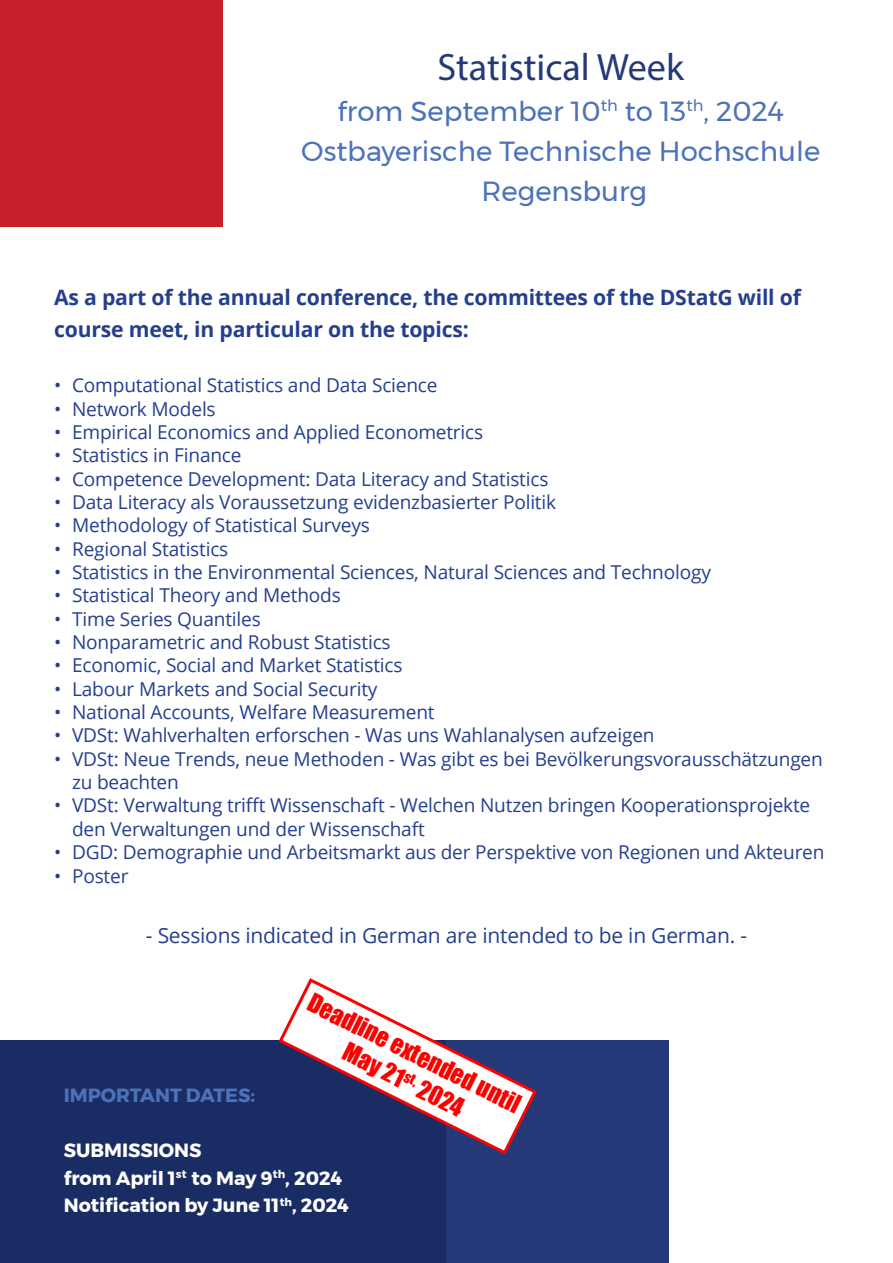
<style>
.page{position:relative;width:893px;height:1263px;background:#fff}
.page>*{position:absolute;margin:0;border:0;box-sizing:border-box;transform-origin:0 0}
.t1{font:38.25px "Myriad Pro";color:#253978}
.t2{font:27.6px/40.3px "Montserrat";color:#4d72b8;text-align:center}
.t3{font:24px "Impact";color:#f00}
.t4{font:700 21.15px/31.8px "Open Sans";letter-spacing:-.01em;color:#253f8e}
.t5{font:21px "Open Sans";letter-spacing:-.01em;color:#253f8e}
.t6{font:19.05px/23.4px "Open Sans";letter-spacing:-.01em;color:#253f8e}
.t7{font:700 19.05px "Montserrat";color:#fff}
.t8{font:700 19.05px "Montserrat";color:#4d72b8}
</style>
<div class="page">
<div style="left:0;top:0;width:223px;height:226px;background:#c8202a"></div>
<div style="left:0;top:1041px;width:446px;height:222px;background:#1a2c64"></div>
<div style="left:446px;top:1041px;width:223px;height:222px;background:#253978"></div>
<svg style="left:281px;top:980px;width:254px;height:172px"></svg>
<p class="t1" style="left:438px;top:44px;width:248px">Statistical Week</p>
<p class="t2" style="left:301px;top:90px;width:520px">from September 10<sup>th</sup> to 13<sup>th</sup>, 2024<br>Ostbayerische Technische Hochschule</p>
<p class="t2" style="left:482px;top:171px;width:167px">Regensburg</p>
<p class="t4" style="left:54px;top:281px;width:748px">As a part of the annual conference, the committees of the DStatG will of course meet, in particular on the topics:</p>
<p class="t6" style="left:54px;top:373px;width:385px">• Computational Statistics and Data Science</p>
<p class="t6" style="left:54px;top:397px;width:163px">• Network Models</p>
<p class="t6" style="left:54px;top:420px;width:431px">• Empirical Economics and Applied Econometrics</p>
<p class="t6" style="left:54px;top:443px;width:189px">• Statistics in Finance</p>
<p class="t6" style="left:54px;top:467px;width:496px">• Competence Development: Data Literacy and Statistics</p>
<p class="t6" style="left:54px;top:490px;width:504px">• Data Literacy als Voraussetzung evidenzbasierter Politik</p>
<p class="t6" style="left:54px;top:513px;width:317px">• Methodology of Statistical Surveys</p>
<p class="t6" style="left:54px;top:537px;width:176px">• Regional Statistics</p>
<p class="t6" style="left:54px;top:560px;width:658px">• Statistics in the Environmental Sciences, Natural Sciences and Technology</p>
<p class="t6" style="left:54px;top:583px;width:288px">• Statistical Theory and Methods</p>
<p class="t6" style="left:54px;top:607px;width:208px">• Time Series Quantiles</p>
<p class="t6" style="left:54px;top:630px;width:338px">• Nonparametric and Robust Statistics</p>
<p class="t6" style="left:54px;top:653px;width:350px">• Economic, Social and Market Statistics</p>
<p class="t6" style="left:54px;top:677px;width:325px">• Labour Markets and Social Security</p>
<p class="t6" style="left:54px;top:700px;width:382px">• National Accounts, Welfare Measurement</p>
<p class="t6" style="left:54px;top:723px;width:602px">• VDSt: Wahlverhalten erforschen - Was uns Wahlanalysen aufzeigen</p>
<p class="t6" style="left:72px;top:747px;width:752px;text-indent:-18px">• VDSt: Neue Trends, neue Methoden - Was gibt es bei Bevölkerungsvorausschätzungen zu beachten</p>
<p class="t6" style="left:72px;top:793px;width:740px;text-indent:-18px">• VDSt: Verwaltung trifft Wissenschaft - Welchen Nutzen bringen Kooperationsprojekte den Verwaltungen und der Wissenschaft</p>
<p class="t6" style="left:54px;top:840px;width:772px">• DGD: Demographie und Arbeitsmarkt aus der Perspektive von Regionen und Akteuren</p>
<p class="t6" style="left:54px;top:863px;width:76px">• Poster</p>
<p class="t5" style="left:146px;top:921px;width:603px">- Sessions indicated in German are intended to be in German. -</p>
<p class="t8" style="left:64px;top:1080px;width:193px">IMPORTANT DATES:</p>
<p class="t3" style="left:319px;top:983px;width:236px;rotate:27deg">Deadline extended until</p>
<p class="t3" style="left:353px;top:1033px;width:67px;rotate:27deg">May 21</p>
<p class="t3" style="left:428px;top:1070px;width:50px;rotate:27deg">2024</p>
<p class="t7" style="left:64px;top:1135px;width:139px">SUBMISSIONS</p>
<p class="t7" style="left:64px;top:1162px;width:280px">from April 1<sup>st</sup> to May 9<sup>th</sup>, 2024</p>
<p class="t7" style="left:64px;top:1190px;width:287px">Notification by June 11<sup>th</sup>, 2024</p>
</div>
